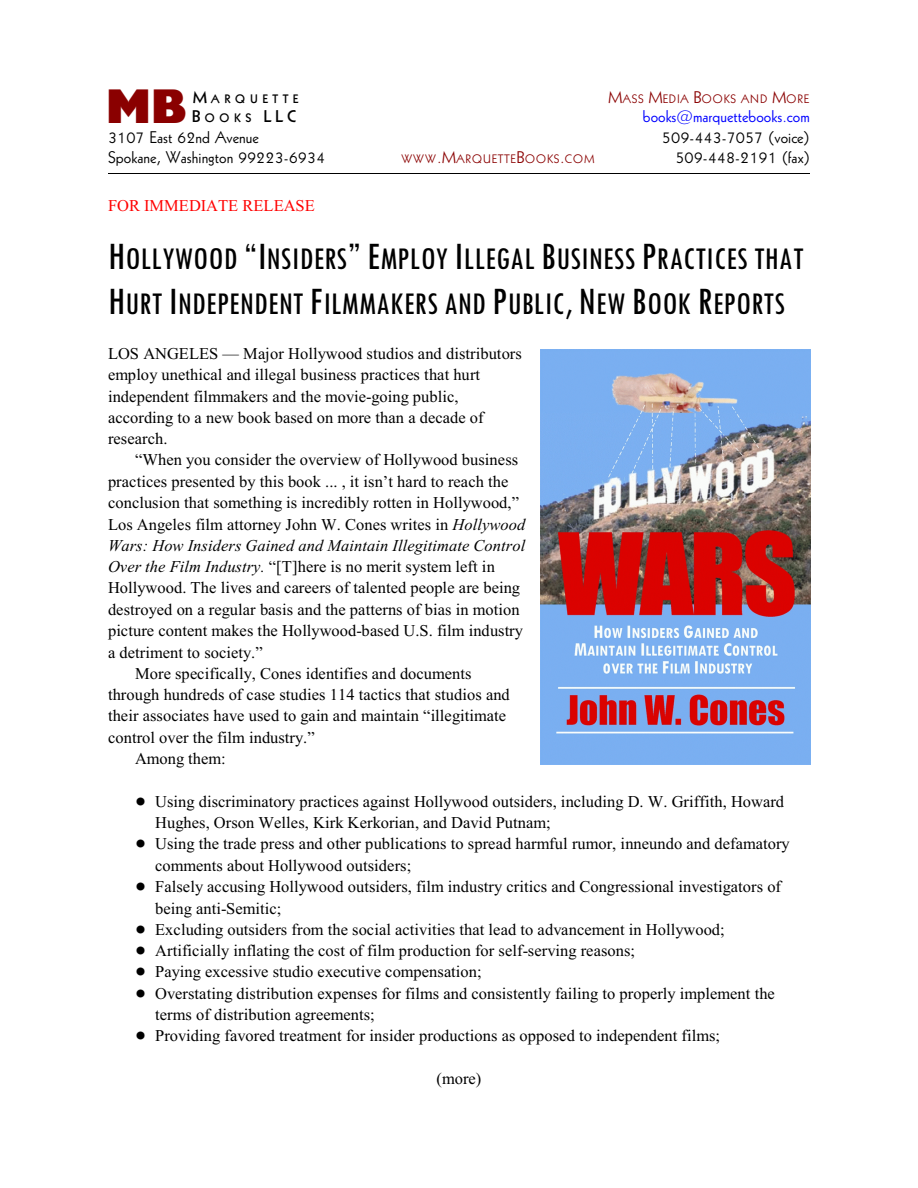
<style>
.page{position:relative;width:918px;height:1188px;background:#fff}
.page>*{position:absolute;margin:0;border:0;box-sizing:border-box;transform-origin:0 0}
.t1{font:48px "Herald";color:#8a0000}
.t2{font:33px/44.8px "Tw Cen MT Condensed";letter-spacing:.005em;color:#000}
.t3{font:16.5px/21.3px "Times New Roman";letter-spacing:.005em;color:#000}
.t4{font:16.5px "Geometr 231 BT";letter-spacing:.005em;color:#000}
.t5{font:italic 16.5px "Times New Roman";letter-spacing:.005em;color:#000}
.t6{font:16.5px "Geometr 231 BT";color:#00f}
.t7{font:16.5px "Times New Roman";letter-spacing:.005em;color:#f00}
.t8{font:700 16.5px "Geometr 231 BT";color:#000}
.t9{font:12px "Geometr 231 BT";letter-spacing:.075em;color:#8a0000}
.t10{font:700 12px "Geometr 231 BT";color:#000}
.s1{font-size:16.5px}
.s2{font-size:12px}
.s3{font-size:40.5px}
.s4{font-style:italic}
</style>
<div class="page">
<img style="left:540px;top:349px;width:270px;height:416px">
<hr style="left:108px;top:173px;width:702px;height:1px;background:#000">
<h1 class="t1" style="left:108px;top:79px;width:80px">MB</h1>
<p class="t10" style="left:193px;top:94px;width:107px"><span class="s1">M</span> A R Q U E T T E</p>
<p class="t9" style="left:608px;top:94px;width:203px"><span class="s1">M</span>ASS <span class="s1">M</span>EDIA <span class="s1">B</span>OOKS AND <span class="s1">M</span>ORE</p>
<p class="t8" style="left:192px;top:110px;width:106px">B <span class="s2">O O K S</span> LLC</p>
<p class="t6" style="left:643px;top:110px;width:169px">books@marquettebooks.com</p>
<p class="t4" style="left:108px;top:130px;width:153px">3107 East 62nd Avenue</p>
<p class="t4" style="left:662px;top:130px;width:149px">509-443-7057 (voice)</p>
<p class="t4" style="left:108px;top:151px;width:219px">Spokane, Washington 99223-6934</p>
<p class="t9" style="left:401px;top:154px;width:195px">WWW<span class="s1">.M</span>ARQUETTE<span class="s1">B</span>OOKS<span class="s1">.</span>COM</p>
<p class="t4" style="left:675px;top:151px;width:136px">509-448-2191 (fax)</p>
<p class="t7" style="left:108px;top:200px;width:208px">FOR IMMEDIATE RELEASE</p>
<h2 class="t2" style="left:108px;top:239px;width:697px"><span class="s3">H</span>OLLYWOOD <span class="s3">“I</span>NSIDERS<span class="s3">”E</span>MPLOY <span class="s3">I</span>LLEGAL <span class="s3">B</span>USINESS <span class="s3">P</span>RACTICES THAT<br><span class="s3">H</span>URT <span class="s3">I</span>NDEPENDENT <span class="s3">F</span>ILMMAKERS AND <span class="s3">P</span>UBLIC<span class="s3">, N</span>EW <span class="s3">B</span>OOK <span class="s3">R</span>EPORTS</h2>
<p class="t3" style="left:108px;top:344px;width:416px">LOS ANGELES — Major Hollywood studios and distributors employ unethical and illegal business practices that hurt independent filmmakers and the movie-going public, according to a new book based on more than a decade of research.</p>
<p class="t3" style="left:135px;top:451px;width:385px">“When you consider the overview of Hollywood business</p>
<p class="t3" style="left:108px;top:472px;width:402px">practices presented by this book ... , it isn’t hard to reach the</p>
<p class="t3" style="left:108px;top:494px;width:412px">conclusion that something is incredibly rotten in Hollywood,”</p>
<p class="t3" style="left:108px;top:515px;width:419px">Los Angeles film attorney John W. Cones writes in <span class="s4">Hollywood</span></p>
<p class="t5" style="left:108px;top:539px;width:419px">Wars: How Insiders Gained and Maintain Illegitimate Control</p>
<p class="t3" style="left:108px;top:558px;width:388px"><span class="s4">Over the Film Industry.</span> “[T]here is no merit system left in</p>
<p class="t3" style="left:108px;top:579px;width:414px">Hollywood. The lives and careers of talented people are being</p>
<p class="t3" style="left:108px;top:600px;width:413px">destroyed on a regular basis and the patterns of bias in motion</p>
<p class="t3" style="left:108px;top:622px;width:417px">picture content makes the Hollywood-based U.S. film industry</p>
<p class="t3" style="left:108px;top:643px;width:156px">a detriment to society.”</p>
<p class="t3" style="left:135px;top:664px;width:338px">More specifically, Cones identifies and documents</p>
<p class="t3" style="left:108px;top:686px;width:403px">through hundreds of case studies 114 tactics that studios and</p>
<p class="t3" style="left:108px;top:707px;width:400px">their associates have used to gain and maintain “illegitimate</p>
<p class="t3" style="left:108px;top:728px;width:208px">control over the film industry.”</p>
<p class="t3" style="left:135px;top:750px;width:92px">Among them:</p>
<p class="t3" style="left:155px;top:792px;width:636px">Using discriminatory practices against Hollywood outsiders, including D. W. Griffith, Howard Hughes, Orson Welles, Kirk Kerkorian, and David Putnam;<br>Using the trade press and other publications to spread harmful rumor, inneundo and defamatory comments about Hollywood outsiders;<br>Falsely accusing Hollywood outsiders, film industry critics and Congressional investigators of being anti-Semitic;<br>Excluding outsiders from the social activities that lead to advancement in Hollywood; Artificially inflating the cost of film production for self-serving reasons;<br>Paying excessive studio executive compensation;<br>Overstating distribution expenses for films and consistently failing to properly implement the terms of distribution agreements;<br>Providing favored treatment for insider productions as opposed to independent films;</p>
<p class="t3" style="left:436px;top:1070px;width:46px">(more)</p>
</div>
